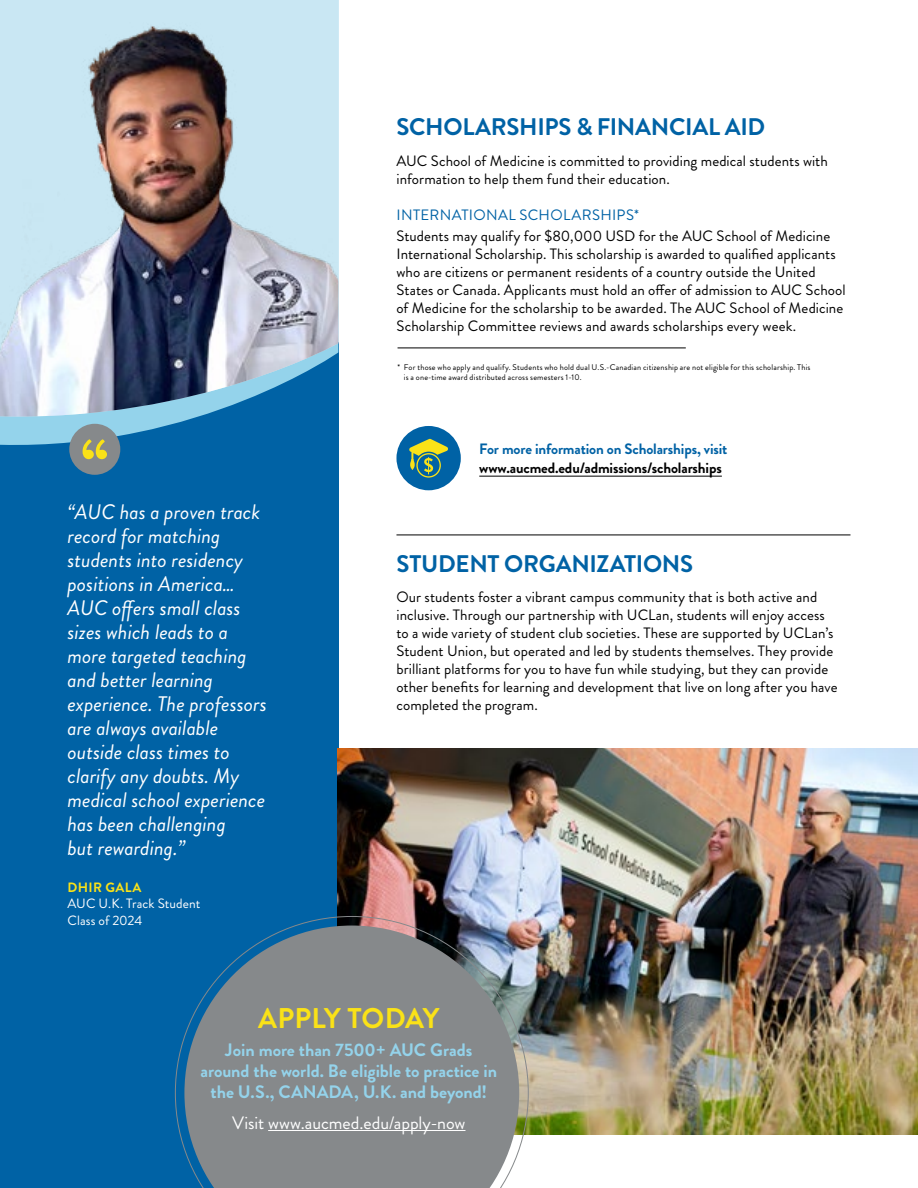
<style>
.page{position:relative;width:918px;height:1188px;background:#fff}
.page>*{position:absolute;margin:0;border:0;box-sizing:border-box;transform-origin:0 0}
.t1{font:700 28.5px "Brandon Grotesque";color:#fae217}
.t2{font:700 24px "Brandon Grotesque";letter-spacing:-.01em;color:#0062a5}
.t3{font:italic 21px/24px "Brandon Grotesque";color:#fff}
.t4{font:700 18px/21px "Brandon Grotesque";letter-spacing:-.005em;color:#94d3eb;text-align:center}
.t5{font:18px "Brandon Grotesque";color:#fff}
.t6{font:15px/18px "Brandon Grotesque";letter-spacing:.005em;color:#000}
.t7{font:700 15px "Brandon Grotesque";letter-spacing:-.01em;color:#0062a5}
.t8{font:700 15px "Brandon Grotesque";letter-spacing:-.01em;color:#000}
.t9{font:15px "Brandon Grotesque";letter-spacing:.025em;color:#0062a5}
.t10{font:13.5px/16.5px "Brandon Grotesque";letter-spacing:.005em;color:#fff}
.t11{font:700 13.5px "Brandon Grotesque";letter-spacing:.03em;color:#fae217}
.t12{font:8.25px/9.9px "Brandon Grotesque";letter-spacing:.02em;color:#000}
</style>
<div class="page">
<div style="left:0;top:342px;width:338px;height:846px;background:#0062a5"></div>
<svg style="left:0;top:421px;width:183px;height:29px;fill:#94d3eb"></svg>
<img style="left:0;top:0;width:338px;height:418px">
<div style="left:69px;top:424px;width:51px;height:51px;background:#86898b;border-radius:50%"></div>
<svg style="left:83px;top:439px;width:24px;height:20px"></svg>
<img style="left:337px;top:748px;width:581px;height:386px">
<hr style="left:396px;top:535px;width:454px;height:1px;background:#000">
<hr style="left:479px;top:476px;width:243px;height:1px;background:#000">
<div style="left:396px;top:426px;width:65px;height:64px;background:#0062a5;border-radius:50%"></div>
<svg style="left:409px;top:439px;width:39px;height:39px"></svg>
<img style="left:175px;top:916px;width:354px;height:235px">
<svg style="left:184px;top:926px;width:335px;height:262px;fill:#86898b"></svg>
<hr style="left:268px;top:1130px;width:197px;height:1px;background:#fff">
<hr style="left:398px;top:348px;width:288px;height:1px;background:#000">
<h2 class="t2" style="left:397px;top:110px;width:370px">SCHOLARSHIPS &amp; FINANCIAL AID</h2>
<p class="t6" style="left:396px;top:152px;width:433px">AUC School of Medicine is committed to providing medical students with information to help them fund their education.</p>
<p class="t9" style="left:397px;top:204px;width:244px">INTERNATIONAL SCHOLARSHIPS*</p>
<p class="t6" style="left:396px;top:228px;width:451px">Students may qualify for $80,000 USD for the AUC School of Medicine International Scholarship. This scholarship is awarded to qualified applicants who are citizens or permanent residents of a country outside the United States or Canada. Applicants must hold an offer of admission to AUC School of Medicine for the scholarship to be awarded. The AUC School of Medicine Scholarship Committee reviews and awards scholarships every week.</p>
<p class="t12" style="left:404px;top:362px;width:408px;text-indent:-6px">* For those who apply and qualify. Students who hold dual U.S.-Canadian citizenship are not eligible for this scholarship. This is a one-time award distributed across semesters 1-10.</p>
<p class="t3" style="left:68px;top:500px;width:201px">“AUC has a proven track record for matching students into residency positions in America…<br>AUC offers small class sizes which leads to a more targeted teaching and better learning experience. The professors are always available outside class times to clarify any doubts. My medical school experience has been challenging<br>but rewarding.”</p>
<p class="t11" style="left:68px;top:878px;width:75px">DHIR GALA</p>
<p class="t10" style="left:67px;top:896px;width:135px">AUC U.K. Track Student<br>Class of 2024</p>
<p class="t7" style="left:479px;top:438px;width:250px">For more information on Scholarships, visit</p>
<p class="t8" style="left:479px;top:458px;width:244px">www.aucmed.edu/admissions/scholarships</p>
<h2 class="t2" style="left:397px;top:547px;width:298px">STUDENT ORGANIZATIONS</h2>
<p class="t6" style="left:396px;top:589px;width:443px">Our students foster a vibrant campus community that is both active and inclusive. Through our partnership with UCLan, students will enjoy access to a wide variety of student club societies. These are supported by UCLan’s Student Union, but operated and led by students themselves. They provide brilliant platforms for you to have fun while studying, but they can provide other benefits for learning and development that live on long after you have completed the program.</p>
<h1 class="t1" style="left:258px;top:998px;width:183px">APPLY TODAY</h1>
<p class="t4" style="left:201px;top:1040px;width:298px">Join more than 7500+ AUC Grads around the world. Be eligible to practice in the U.S., CANADA, U.K. and beyond!</p>
<p class="t5" style="left:232px;top:1110px;width:235px">Visit www.aucmed.edu/apply-now</p>
</div>
